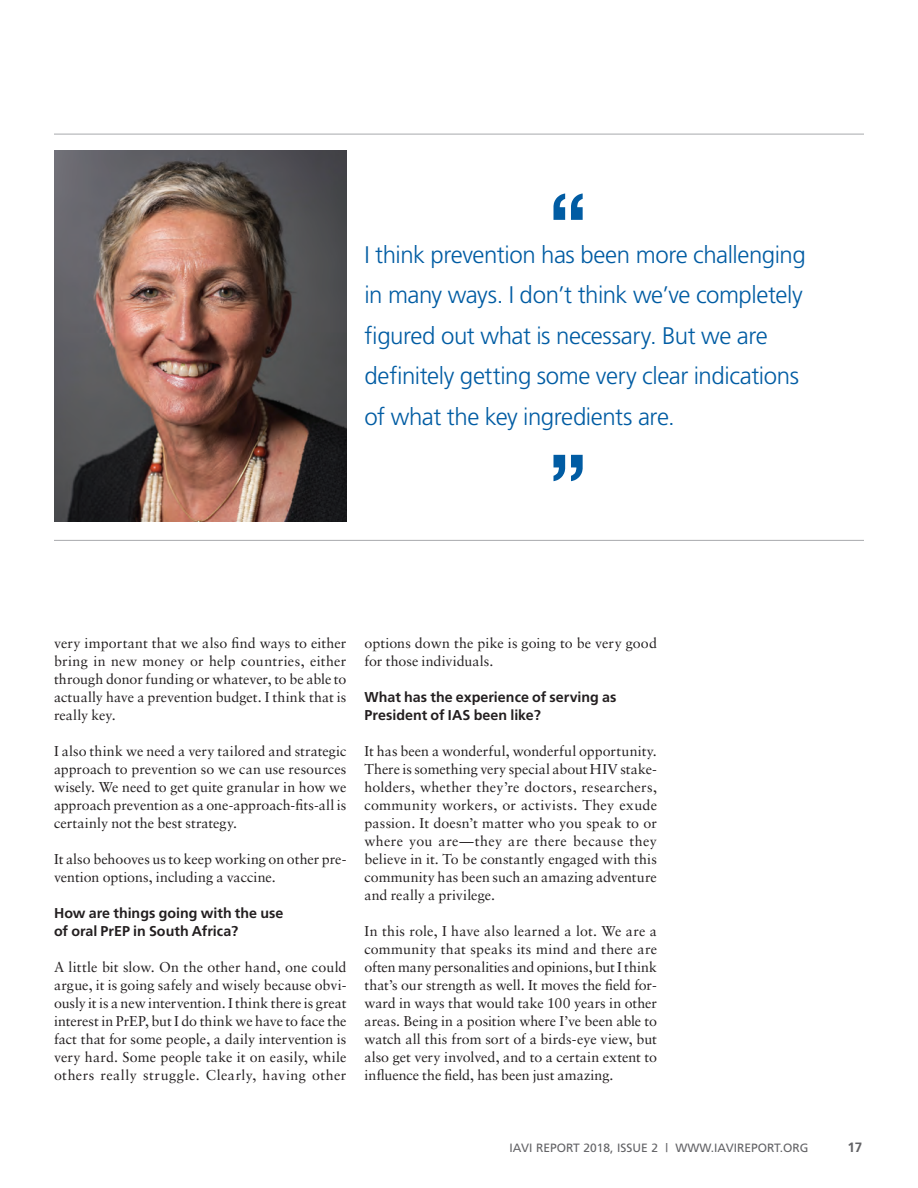
<style>
.page{position:relative;width:918px;height:1188px;background:#fff}
.page>*{position:absolute;margin:0;border:0;box-sizing:border-box;transform-origin:0 0}
.Article_Subhed{font:300 24px/40.5px "Frutiger";letter-spacing:-.02em;color:#015ca3}
.Article_Body_Text_In{font:14.25px/18px "Sabon";letter-spacing:.005em;color:#231f20;text-align:justify}
.Article_Body_Text_In-2{font:700 14.25px/18px "Frutiger";color:#231f20}
.t1{font:700 13.5px "Frutiger";color:#636366}
.t2{font:12px "Frutiger";color:#636366}
</style>
<div class="page">
<img style="left:54px;top:150px;width:292px;height:372px">
<hr style="left:54px;top:134px;width:810px;height:1px;background:#a8a9ad">
<hr style="left:54px;top:540px;width:810px;height:1px;background:#a8a9ad">
<svg style="left:553px;top:194px;width:30px;height:26px"></svg>
<svg style="left:554px;top:455px;width:29px;height:26px"></svg>
<p class="Article_Subhed" style="left:364px;top:234px;width:443px">I think prevention has been more challenging in many ways. I don’t think we’ve completely figured out what is necessary. But we are definitely getting some very clear indications of what the key ingredients are.</p>
<p class="Article_Body_Text_In" style="left:54px;top:634px;width:294px">very important that we also find ways to either bring in new money or help countries, either through donor funding or whatever, to be able to actually have a prevention budget. I think that is really key.</p>
<p class="Article_Body_Text_In" style="left:54px;top:742px;width:294px">I also think we need a very tailored and strategic approach to prevention so we can use resources wisely. We need to get quite granular in how we approach prevention as a one-approach-fits-all is certainly not the best strategy.</p>
<p class="Article_Body_Text_In" style="left:54px;top:850px;width:294px">It also behooves us to keep working on other pre&shy;vention options, including a vaccine.</p>
<p class="Article_Body_Text_In-2" style="left:54px;top:904px;width:231px">How are things going with the use of oral PrEP in South Africa?</p>
<p class="Article_Body_Text_In" style="left:54px;top:958px;width:294px">A little bit slow. On the other hand, one could argue, it is going safely and wisely because obvi&shy;ously it is a new intervention. I think there is great interest in PrEP, but I do think we have to face the fact that for some people, a daily intervention is very hard. Some people take it on easily, while others really struggle. Clearly, having other</p>
<p class="Article_Body_Text_In" style="left:364px;top:634px;width:294px">options down the pike is going to be very good for those individuals.</p>
<p class="Article_Body_Text_In-2" style="left:364px;top:688px;width:254px">What has the experience of serving as<br>President of IAS been like?</p>
<p class="Article_Body_Text_In" style="left:364px;top:742px;width:294px">It has been a wonderful, wonderful opportunity.<br>There is something very special about HIV stake&shy;holders, whether they’re doctors, researchers, community workers, or activists. They exude passion. It doesn’t matter who you speak to or where you are—they are there because they believe in it. To be constantly engaged with this community has been such an amazing adventure and really a privilege.</p>
<p class="Article_Body_Text_In" style="left:364px;top:922px;width:294px">In this role, I have also learned a lot. We are a community that speaks its mind and there are often many personalities and opinions, but I think that’s our strength as well. It moves the field for&shy;ward in ways that would take 100 years in other areas. Being in a position where I’ve been able to watch all this from sort of a birds-eye view, but also get very involved, and to a certain extent to influence the field, has been just amazing.</p>
<p class="t2" style="left:509px;top:1141px;width:301px">IAVI REPORT 2018, ISSUE 2 | WWW.IAVIREPORT.ORG</p>
<p class="t1" style="left:847px;top:1139px;width:17px">17</p>
</div>
